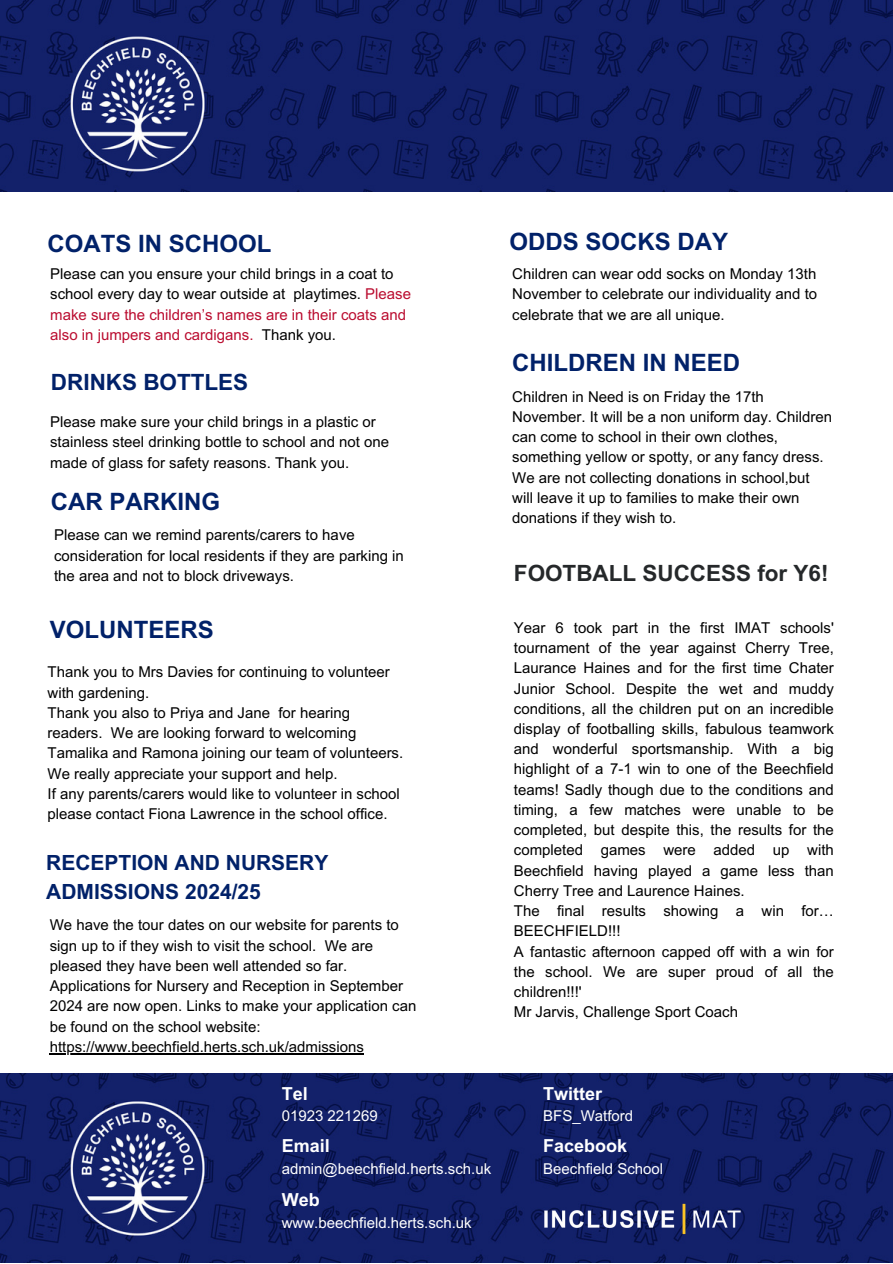
<style>
.page{position:relative;width:893px;height:1264px;background:#fff}
.page>*{position:absolute;margin:0;border:0;box-sizing:border-box;transform-origin:0 0}
.t1{font:700 24px "Arial";color:#012169}
.t2{font:700 22.5px "Arial";color:#25282a}
.t3{font:700 22.5px "Arial";color:#012169}
.t4{font:700 21px/29.2px "Arial";color:#012169}
.t5{font:700 18px "Arial";color:#fff}
.t6{font:15px/20.2px "Arial";color:#000}
.t7{font:15px "Arial";color:#fff}
.s1{color:#ba0c2f}
</style>
<div class="page">
<img style="left:0;top:1073px;width:892px;height:189px">
<img style="left:541px;top:1194px;width:202px;height:48px">
<img style="left:0;top:0;width:892px;height:191px">
<hr style="left:50px;top:1053px;width:314px;height:1px;background:#000">
<p class="t1" style="left:47px;top:230px;width:225px">COATS IN SCHOOL</p>
<p class="t6" style="left:50px;top:264px;width:362px">Please can you ensure your child brings in a coat to school every day to wear outside at playtimes. <span class="s1">Please make sure the children’s names are in their coats and also in jumpers and cardigans.</span> Thank you.</p>
<p class="t3" style="left:51px;top:370px;width:199px">DRINKS BOTTLES</p>
<p class="t6" style="left:50px;top:412px;width:340px">Please make sure your child brings in a plastic or stainless steel drinking bottle to school and not one made of glass for safety reasons. Thank you.</p>
<p class="t1" style="left:51px;top:488px;width:171px">CAR PARKING</p>
<p class="t6" style="left:54px;top:525px;width:351px">Please can we remind parents/carers to have consideration for local residents if they are parking in the area and not to block driveways.</p>
<p class="t1" style="left:50px;top:616px;width:165px">VOLUNTEERS</p>
<p class="t6" style="left:47px;top:662px;width:344px">Thank you to Mrs Davies for continuing to volunteer with gardening.</p>
<p class="t6" style="left:47px;top:702px;width:357px">Thank you also to Priya and Jane for hearing readers. We are looking forward to welcoming<br>Tamalika and Ramona joining our team of volunteers.</p>
<p class="t6" style="left:47px;top:763px;width:291px">We really appreciate your support and help.</p>
<p class="t6" style="left:47px;top:783px;width:354px">If any parents/carers would like to volunteer in school please contact Fiona Lawrence in the school office.</p>
<p class="t4" style="left:46px;top:847px;width:283px">RECEPTION AND NURSERY<br>ADMISSIONS 2024/25</p>
<p class="t6" style="left:50px;top:915px;width:350px">We have the tour dates on our website for parents to sign up to if they wish to visit the school. We are pleased they have been well attended so far.</p>
<p class="t6" style="left:50px;top:975px;width:368px">Applications for Nursery and Reception in September<br>2024 are now open. Links to make your application can be found on the school website:</p>
<p class="t6" style="left:50px;top:1036px;width:315px">https://www.beechfield.herts.sch.uk/admissions</p>
<p class="t5" style="left:282px;top:1083px;width:27px">Tel</p>
<p class="t7" style="left:282px;top:1107px;width:97px">01923 221269</p>
<p class="t5" style="left:282px;top:1135px;width:49px">Email</p>
<p class="t7" style="left:282px;top:1159px;width:211px">admin@beechfield.herts.sch.uk</p>
<p class="t5" style="left:282px;top:1189px;width:39px">Web</p>
<p class="t7" style="left:282px;top:1214px;width:191px">www.beechfield.herts.sch.uk</p>
<p class="t1" style="left:509px;top:228px;width:220px">ODDS SOCKS DAY</p>
<p class="t6" style="left:512px;top:264px;width:306px;text-align:justify">Children can wear odd socks on Monday 13th November to celebrate our individuality and to celebrate that we are all unique.</p>
<p class="t1" style="left:512px;top:349px;width:229px">CHILDREN IN NEED</p>
<p class="t6" style="left:512px;top:386px;width:321px">Children in Need is on Friday the 17th November. It will be a non uniform day. Children can come to school in their own clothes, something yellow or spotty, or any fancy dress.<br>We are not collecting donations in school,but will leave it up to families to make their own donations if they wish to.</p>
<p class="t2" style="left:514px;top:561px;width:316px">FOOTBALL SUCCESS for Y6!</p>
<p class="t6" style="left:514px;top:617px;width:321px;text-align:justify">Year 6 took part in the first IMAT schools' tournament of the year against Cherry Tree, Laurance Haines and for the first time Chater Junior School. Despite the wet and muddy conditions, all the children put on an incredible display of footballing skills, fabulous teamwork and wonderful sportsmanship. With a big highlight of a 7-1 win to one of the Beechfield teams! Sadly though due to the conditions and timing, a few matches were unable to be completed, but despite this, the results for the completed games were added up with Beechfield having played a game less than Cherry Tree and Laurence Haines.</p>
<p class="t6" style="left:514px;top:900px;width:321px">The final results showing a win for…<br>BEECHFIELD!!!</p>
<p class="t6" style="left:514px;top:941px;width:321px;text-align:justify">A fantastic afternoon capped off with a win for the school. We are super proud of all the children!!!'</p>
<p class="t6" style="left:514px;top:1002px;width:225px">Mr Jarvis, Challenge Sport Coach</p>
<p class="t5" style="left:543px;top:1083px;width:60px">Twitter</p>
<p class="t7" style="left:543px;top:1107px;width:91px">BFS_Watford</p>
<p class="t5" style="left:543px;top:1135px;width:85px">Facebook</p>
<p class="t7" style="left:543px;top:1159px;width:121px">Beechfield School</p>
</div>
